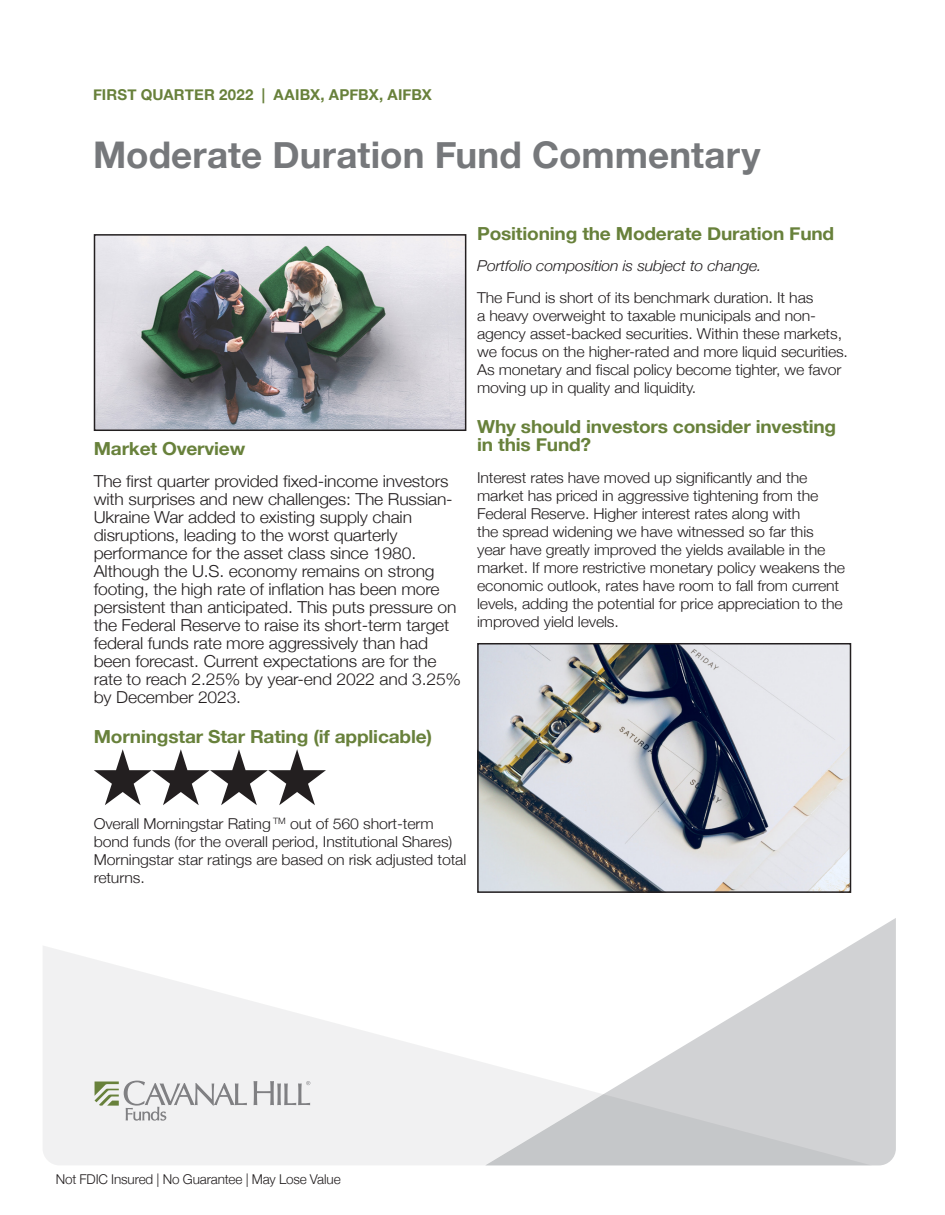
<style>
.page{position:relative;width:945px;height:1215px;background:#fff}
.page>*{position:absolute;margin:0;border:0;box-sizing:border-box;transform-origin:0 0}
.Main_Headline{font:700 36.75px "Helvetica Neue";letter-spacing:.005em;color:#76787b}
.Body_Copy{font:700 18px/18px "Helvetica Neue";letter-spacing:-.01em;color:#68813b;scale:1.06 1}
.Body_Copy-2{font:300 16.5px/18px "Helvetica Neue";letter-spacing:-.01em;color:#231f20;scale:1.06 1}
.Body_Copy-3{font:300 15px/18px "Helvetica Neue";letter-spacing:-.01em;color:#231f20;scale:1.06 1}
.Body_Copy-4{font:italic 300 15px "Helvetica Neue";letter-spacing:-.01em;color:#231f20;scale:1.06 1}
.Product_Tag__Optiona{font:700 15px "Helvetica Neue";letter-spacing:.01em;color:#68813b}
.t1{font:300 13.5px "Helvetica Neue";letter-spacing:-.01em;color:#231f20}
</style>
<div class="page">
<svg style="left:43px;top:946px;width:442px;height:219px;fill:#f1f1f2"></svg>
<svg style="left:485px;top:918px;width:411px;height:247px"></svg>
<svg style="left:95px;top:1081px;width:215px;height:40px"></svg>
<svg style="left:94px;top:749px;width:232px;height:56px"></svg>
<img style="left:97px;top:237px;width:366px;height:191px">
<div style="left:94px;top:234px;width:372px;height:197px;border:2px solid #231f20"></div>
<img style="left:480px;top:646px;width:368px;height:244px">
<div style="left:477px;top:643px;width:374px;height:250px;border:2px solid #231f20"></div>
<p class="Product_Tag__Optiona" style="left:93px;top:83px;width:340px">FIRST QUARTER 2022 | AAIBX, APFBX, AIFBX</p>
<p class="Main_Headline" style="left:93px;top:126px;width:669px">Moderate Duration Fund Commentary</p>
<p class="Body_Copy" style="left:94px;top:440px;width:144px">Market Overview</p>
<p class="Body_Copy-2" style="left:94px;top:471px;width:348px">The first quarter provided fixed-income investors with surprises and new challenges: The Russian-Ukraine War added to existing supply chain disruptions, leading to the worst quarterly performance for the asset class since 1980.<br>Although the U.S. economy remains on strong footing, the high rate of inflation has been more persistent than anticipated. This puts pressure on the Federal Reserve to raise its short-term target federal funds rate more aggressively than had been forecast. Current expectations are for the rate to reach 2.25% by year-end 2022 and 3.25% by December 2023.</p>
<p class="Body_Copy" style="left:94px;top:728px;width:321px">Morningstar Star Rating (if applicable)</p>
<p class="Body_Copy" style="left:477px;top:225px;width:338px">Positioning the Moderate Duration Fund</p>
<p class="Body_Copy-4" style="left:477px;top:254px;width:270px">Portfolio composition is subject to change.</p>
<p class="Body_Copy-3" style="left:477px;top:287px;width:351px">The Fund is short of its benchmark duration. It has<br>a heavy overweight to taxable municipals and non&shy;agency asset-backed securities. Within these markets, we focus on the higher-rated and more liquid securities.<br>As monetary and fiscal policy become tighter, we favor moving up in quality and liquidity.</p>
<p class="Body_Copy" style="left:477px;top:418px;width:340px">Why should investors consider investing in this Fund?</p>
<p class="Body_Copy-3" style="left:477px;top:467px;width:349px">Interest rates have moved up significantly and the market has priced in aggressive tightening from the Federal Reserve. Higher interest rates along with<br>the spread widening we have witnessed so far this year have greatly improved the yields available in the market. If more restrictive monetary policy weakens the economic outlook, rates have room to fall from current levels, adding the potential for price appreciation to the improved yield levels.</p>
<p class="Body_Copy-3" style="left:94px;top:813px;width:340px">Overall Morningstar Rating <sup>TM</sup> out of 560 short-term bond funds (for the overall period, Institutional Shares)</p>
<p class="Body_Copy-3" style="left:94px;top:849px;width:353px">Morningstar star ratings are based on risk adjusted total returns.</p>
<p class="t1" style="left:56px;top:1168px;width:286px">Not FDIC Insured | No Guarantee | May Lose Value</p>
</div>
